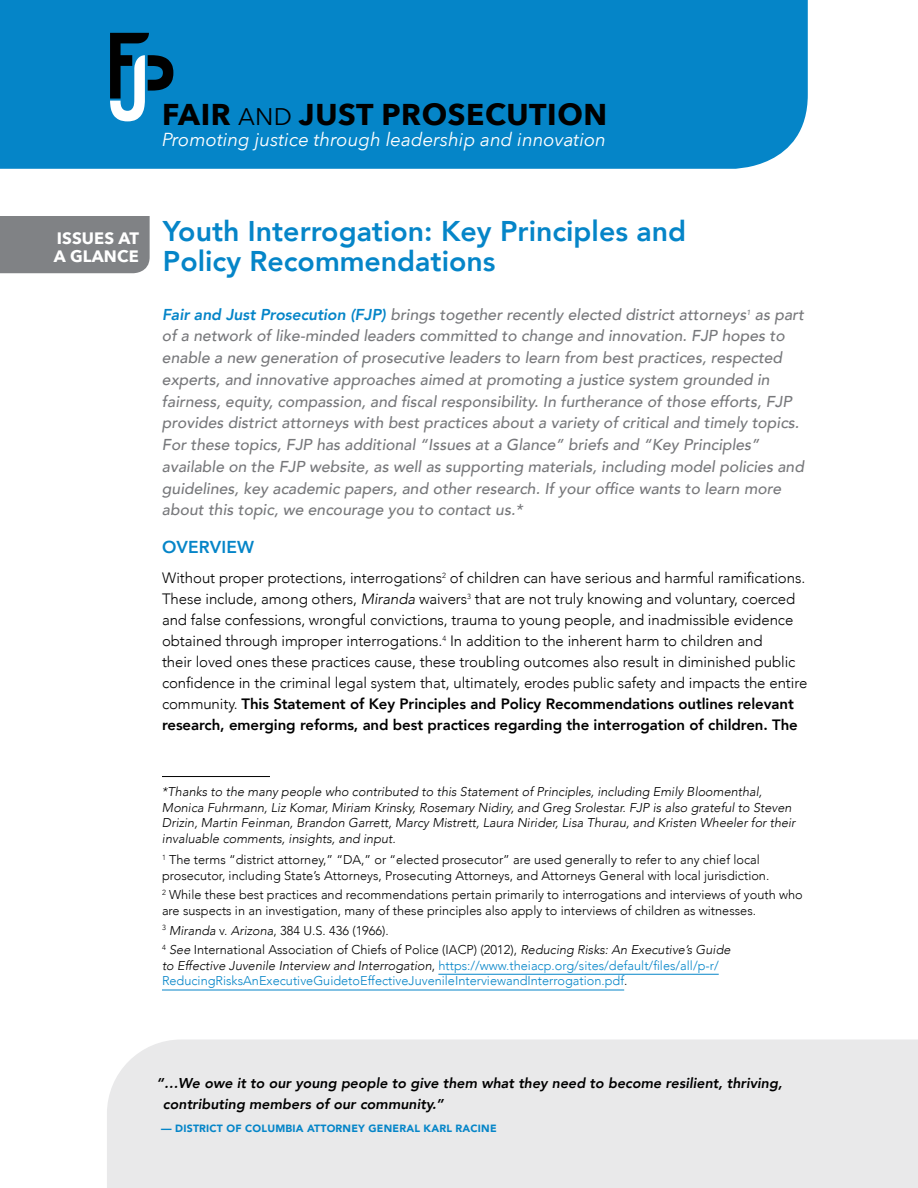
<style>
.page{position:relative;width:918px;height:1188px;background:#fff}
.page>*{position:absolute;margin:0;border:0;box-sizing:border-box;transform-origin:0 0}
.t1{font:700 30px "Avenir Next";letter-spacing:.02em;color:#000}
.t2{font:800 28.5px/30px "Avenir";color:#0585c8}
.t3{font:italic 18.75px "Avenir Next";color:#fff}
.t4{font:800 17.25px "Avenir";letter-spacing:.01em;color:#0585c8}
.t5{font:700 16.5px/18px "Avenir Next";letter-spacing:.01em;color:#fff}
.t6{font:italic 500 15.75px/21.8px "Avenir";color:#77787b}
.t7{font:300 15px/21px "Avenir";letter-spacing:-.005em;color:#000}
.t8{font:italic 800 14.25px/21px "Avenir";color:#000}
.t9{font:300 12.75px/15.8px "Avenir";color:#000}
.t10{font:italic 300 12.75px/15.8px "Avenir";color:#000}
.t11{font:300 12.75px/15.8px "Avenir";color:#0585c8}
.t12{font:900 10.5px "Avenir";letter-spacing:.02em;color:#0585c8}
.s1{font-weight:400;font-size:24px}
.s2{font-weight:800;color:#0585c8}
.s3{font-style:italic}
.s4{font-weight:800}
.s5{font-style:italic;color:#000}
.s6{color:#000}
</style>
<div class="page">
<div style="left:0;top:216px;width:150px;height:57px;background:#808285"></div>
<hr style="left:162px;top:776px;width:108px;height:1px;background:#000">
<hr style="left:438px;top:974px;width:281px;height:1px;background:#0585c8">
<hr style="left:162px;top:990px;width:462px;height:1px;background:#0585c8">
<div style="left:0;top:0;width:808px;height:169px;background:#0585c8"></div>
<svg style="left:110px;top:33px;width:63px;height:88px;background:#2d7194"></svg>
<div style="left:107px;top:1040px;width:811px;height:148px;background:#e9e9ea"></div>
<h1 class="t1" style="left:162px;top:88px;width:447px">FAIR <span class="s1">AND</span> JUST PROSECUTION</h1>
<p class="t3" style="left:162px;top:123px;width:446px">Promoting justice through leadership and innovation</p>
<p class="t5" style="left:54px;top:229px;width:87px">ISSUES AT<br>A GLANCE</p>
<h2 class="t2" style="left:163px;top:216px;width:525px">Youth Interrogation: Key Principles and<br>Policy Recommendations</h2>
<p class="t6" style="left:162px;top:303px;width:644px"><span class="s2">Fair and Just Prosecution (FJP)</span> brings together recently elected district attorneys<sup>1</sup> as part of a network of like-minded leaders committed to change and innovation. FJP hopes to enable a new generation of prosecutive leaders to learn from best practices, respected experts, and innovative approaches aimed at promoting a justice system grounded in fairness, equity, compassion, and fiscal responsibility. In furtherance of those efforts, FJP provides district attorneys with best practices about a variety of critical and timely topics.<br>For these topics, FJP has additional “Issues at a Glance” briefs and “Key Principles” available on the FJP website, as well as supporting materials, including model policies and guidelines, key academic papers, and other research. If your office wants to learn more about this topic, we encourage you to contact us.*</p>
<p class="t4" style="left:162px;top:534px;width:94px">OVERVIEW</p>
<p class="t7" style="left:162px;top:567px;width:647px">Without proper protections, interrogations<sup>2</sup> of children can have serious and harmful ramifications.<br>These include, among others, <span class="s3">Miranda</span> waivers<sup>3</sup> that are not truly knowing and voluntary, coerced and false confessions, wrongful convictions, trauma to young people, and inadmissible evidence obtained through improper interrogations.<sup>4</sup> In addition to the inherent harm to children and<br>their loved ones these practices cause, these troubling outcomes also result in diminished public confidence in the criminal legal system that, ultimately, erodes public safety and impacts the entire community. <span class="s4">This Statement of Key Principles and Policy Recommendations outlines relevant research, emerging reforms, and best practices regarding the interrogation of children. The</span></p>
<p class="t10" style="left:162px;top:784px;width:635px">*Thanks to the many people who contributed to this Statement of Principles, including Emily Bloomenthal, Monica Fuhrmann, Liz Komar, Miriam Krinsky, Rosemary Nidiry, and Greg Srolestar. FJP is also grateful to Steven Drizin, Martin Feinman, Brandon Garrett, Marcy Mistrett, Laura Nirider, Lisa Thurau, and Kristen Wheeler for their invaluable comments, insights, and input.</p>
<p class="t9" style="left:162px;top:852px;width:609px"><sup>1</sup> The terms “district attorney,” “DA,” or “elected prosecutor” are used generally to refer to any chief local prosecutor, including State’s Attorneys, Prosecuting Attorneys, and Attorneys General with local jurisdiction.</p>
<p class="t9" style="left:162px;top:887px;width:642px"><sup>2</sup> While these best practices and recommendations pertain primarily to interrogations and interviews of youth who are suspects in an investigation, many of these principles also apply to interviews of children as witnesses.</p>
<p class="t9" style="left:162px;top:921px;width:570px;line-height:19.4px"><sup>3</sup> <span class="s3">Miranda</span> v. <span class="s3">Arizona</span>, 384 U.S. 436 (1966).<br><sup>4</sup> <span class="s3">See</span> International Association of Chiefs of Police (IACP) (2012), <span class="s3">Reducing Risks: An Executive’s Guide</span></p>
<p class="t11" style="left:162px;top:957px;width:558px"><span class="s5">to Effective Juvenile Interview and Interrogation</span><span class="s6">,</span> https://www.theiacp.org/sites/default/files/all/p-r/<br>ReducingRisksAnExecutiveGuidetoEffectiveJuvenileInterviewandInterrogation.pdf<span class="s6">.</span></p>
<p class="t8" style="left:163px;top:1072px;width:621px;text-indent:-6px">“…We owe it to our young people to give them what they need to become resilient, thriving, contributing members of our community.”</p>
<p class="t12" style="left:161px;top:1119px;width:337px">— DISTRICT OF COLUMBIA ATTORNEY GENERAL KARL RACINE</p>
</div>
